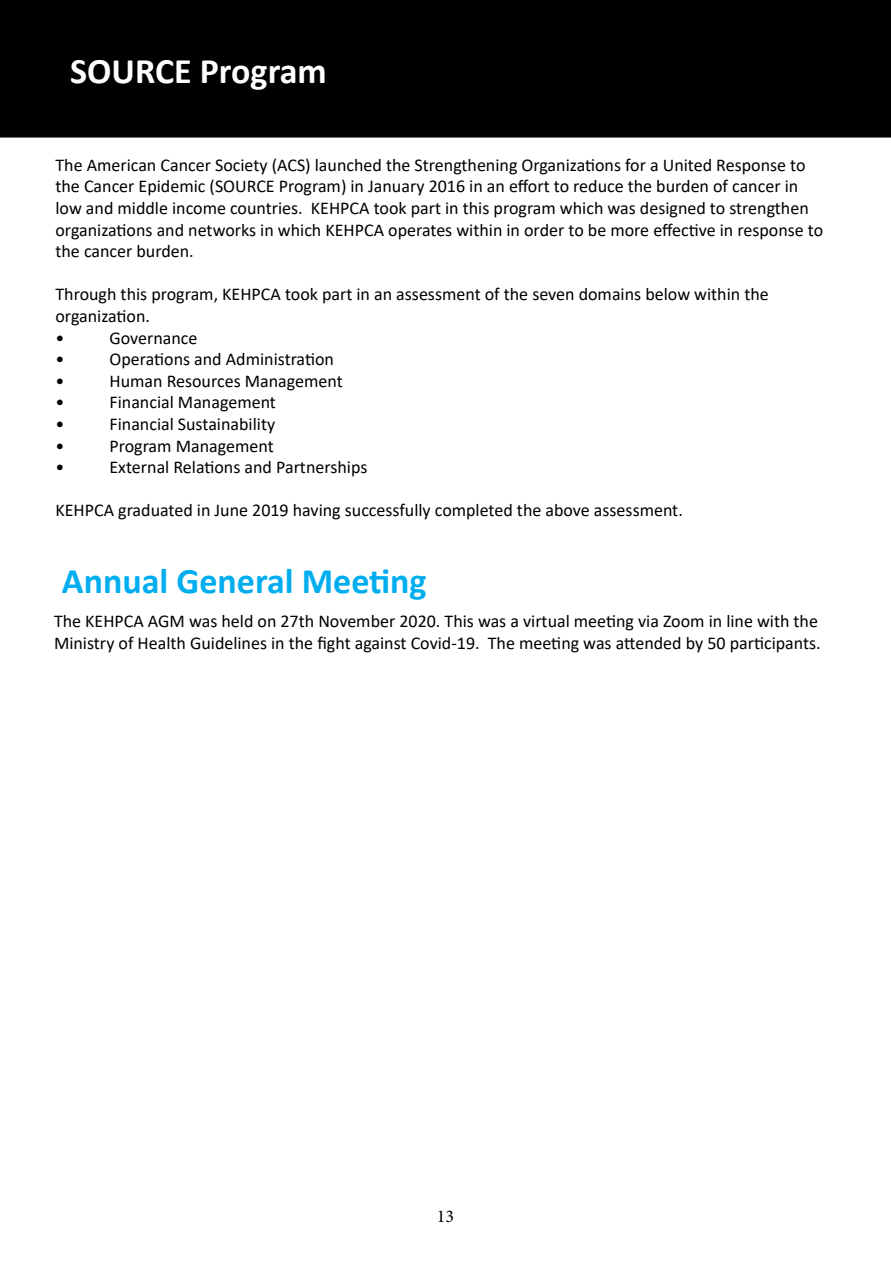
<style>
.page{position:relative;width:891px;height:1263px;background:#fff}
.page>*{position:absolute;margin:0;border:0;box-sizing:border-box;transform-origin:0 0}
.t1{font:700 36px "Calibri";color:#00aeef}
.t2{font:700 36px "Calibri";color:#fff}
.t3{font:18px/21.6px "Calibri";color:#000}
.t4{font:18px "Minion Pro";color:#000}
</style>
<div class="page">
<div style="left:0;top:0;width:891px;height:138px;background:#000"></div>
<div style="left:54px;top:54px;width:289px;height:71px;border:2px solid #000"></div>
<h1 class="t2" style="left:70px;top:45px;width:258px">SOURCE Program</h1>
<p class="t3" style="left:56px;top:154px;width:769px">The American Cancer Society (ACS) launched the Strengthening Organizations for a United Response to the Cancer Epidemic (SOURCE Program) in January 2016 in an effort to reduce the burden of cancer in low and middle income countries. KEHPCA took part in this program which was designed to strengthen organizations and networks in which KEHPCA operates within in order to be more effective in response to the cancer burden.</p>
<p class="t3" style="left:56px;top:283px;width:715px">Through this program, KEHPCA took part in an assessment of the seven domains below within the organization.<br>•</p>
<p class="t3" style="left:110px;top:326px;width:90px">Governance</p>
<p class="t3" style="left:56px;top:348px;width:10px">•</p>
<p class="t3" style="left:110px;top:348px;width:226px">Operations and Administration</p>
<p class="t3" style="left:56px;top:370px;width:10px">•</p>
<p class="t3" style="left:110px;top:370px;width:235px">Human Resources Management</p>
<p class="t3" style="left:56px;top:391px;width:10px">•</p>
<p class="t3" style="left:110px;top:391px;width:168px">Financial Management</p>
<p class="t3" style="left:56px;top:413px;width:10px">•</p>
<p class="t3" style="left:110px;top:413px;width:167px">Financial Sustainability</p>
<p class="t3" style="left:56px;top:434px;width:10px">•</p>
<p class="t3" style="left:110px;top:434px;width:166px">Program Management</p>
<p class="t3" style="left:56px;top:456px;width:10px">•</p>
<p class="t3" style="left:110px;top:456px;width:259px">External Relations and Partnerships</p>
<p class="t3" style="left:56px;top:499px;width:629px">KEHPCA graduated in June 2019 having successfully completed the above assessment.</p>
<h1 class="t1" style="left:62px;top:555px;width:366px">Annual General Meeting</h1>
<p class="t3" style="left:54px;top:610px;width:768px">The KEHPCA AGM was held on 27th November 2020. This was a virtual meeting via Zoom in line with the<br>Ministry of Health Guidelines in the fight against Covid-19. The meeting was attended by 50 participants.</p>
<p class="t4" style="left:437px;top:1204px;width:19px">13</p>
</div>
